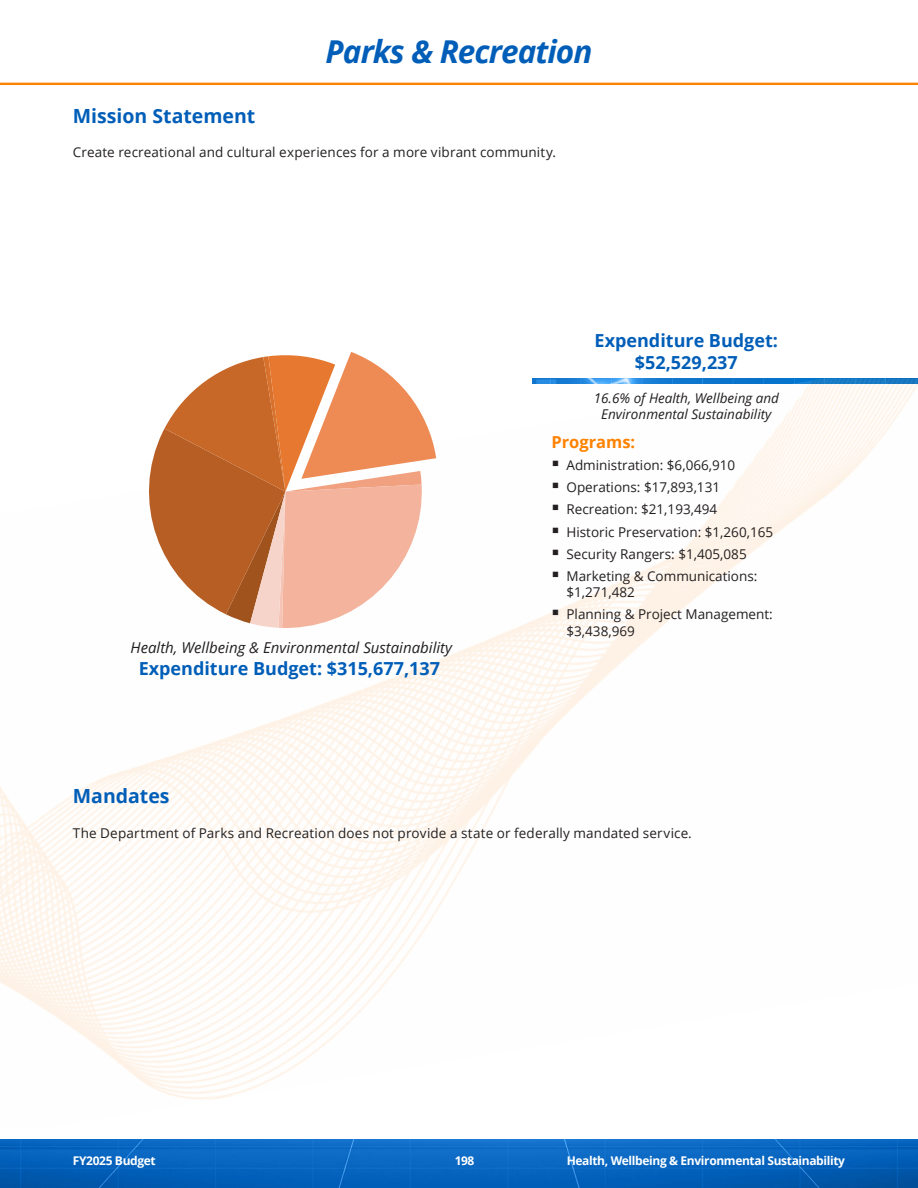
<style>
.page{position:relative;width:918px;height:1188px;background:#fff}
.page>*{position:absolute;margin:0;border:0;box-sizing:border-box;transform-origin:0 0}
.Head_2{font:italic 700 31.5px "Open Sans";letter-spacing:-.03em;color:#005eb8}
.Heading_L1{font:700 19.5px "Open Sans";color:#005eb8}
.EB_Heading{font:700 18px/21.6px "Open Sans";color:#005eb8;text-align:center}
.EB_Heading_2{font:700 16.5px "Open Sans";color:#ff8200}
.t1{font:italic 15px "Open Sans";color:#231f20}
.Body{font:13.5px/16.2px "Open Sans";color:#231f20}
.EB_Quote{font:italic 13.5px/16.2px "Open Sans";color:#231f20;text-align:center}
.t2{font:700 12px "Open Sans";letter-spacing:-.03em;color:#fff}
</style>
<div class="page">
<img style="left:0;top:82px;width:918px;height:3px">
<img style="left:0;top:1139px;width:918px;height:49px">
<img style="left:0;top:379px;width:918px;height:721px">
<svg style="left:130px;top:352px;width:306px;height:276px"></svg>
<svg style="left:560px;top:470px;width:18px;height:1px"></svg>
<svg style="left:560px;top:492px;width:18px;height:1px"></svg>
<svg style="left:560px;top:514px;width:18px;height:1px"></svg>
<svg style="left:560px;top:537px;width:18px;height:1px"></svg>
<svg style="left:560px;top:559px;width:18px;height:1px"></svg>
<svg style="left:560px;top:581px;width:18px;height:1px"></svg>
<svg style="left:560px;top:619px;width:18px;height:1px"></svg>
<p class="Head_2" style="left:326px;top:29px;width:268px">Parks &amp; Recreation</p>
<p class="Heading_L1" style="left:73px;top:102px;width:184px">Mission Statement</p>
<p class="Body" style="left:73px;top:144px;width:485px">Create recreational and cultural experiences for a more vibrant community.</p>
<p class="t1" style="left:131px;top:638px;width:323px">Health, Wellbeing &amp; Environmental Sustainability</p>
<h3 class="EB_Heading" style="left:139px;top:657px;width:303px">Expenditure Budget: $315,677,137</h3>
<p class="EB_Heading" style="left:595px;top:329px;width:185px">Expenditure Budget: $52,529,237</p>
<p class="EB_Quote" style="left:594px;top:389px;width:187px">16.6% of Health, Wellbeing and<br>Environmental Sustainability</p>
<p class="EB_Heading_2" style="left:551px;top:430px;width:85px">Programs:</p>
<p class="Body" style="left:551px;top:457px;width:185px">▪ Administration: $6,066,910</p>
<p class="Body" style="left:551px;top:479px;width:170px">▪ Operations: $17,893,131</p>
<p class="Body" style="left:551px;top:501px;width:167px">▪ Recreation: $21,193,494</p>
<p class="Body" style="left:551px;top:523px;width:223px">▪ Historic Preservation: $1,260,165</p>
<p class="Body" style="left:551px;top:545px;width:197px">▪ Security Rangers: $1,405,085</p>
<p class="Body" style="left:567px;top:568px;width:192px;text-indent:-15px">▪ Marketing &amp; Communications: $1,271,482</p>
<p class="Body" style="left:567px;top:606px;width:208px;text-indent:-15px">▪ Planning &amp; Project Management: $3,438,969</p>
<p class="Heading_L1" style="left:73px;top:782px;width:98px">Mandates</p>
<p class="Body" style="left:73px;top:824px;width:621px">The Department of Parks and Recreation does not provide a state or federally mandated service.</p>
<p class="t2" style="left:73px;top:1152px;width:84px">FY2025 Budget</p>
<p class="t2" style="left:455px;top:1152px;width:21px">198</p>
<p class="t2" style="left:567px;top:1152px;width:280px">Health, Wellbeing &amp; Environmental Sustainability</p>
</div>
